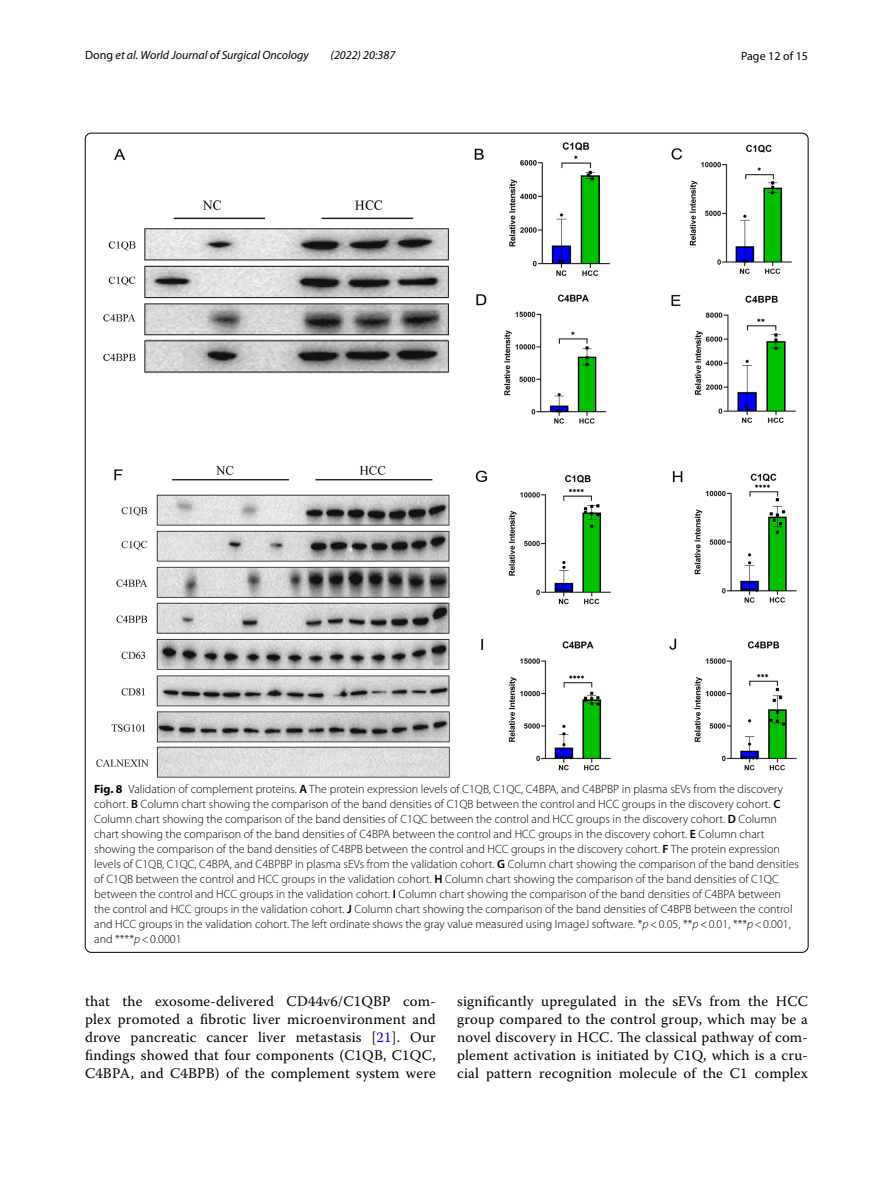
<style>
.page{position:relative;width:893px;height:1187px;background:#fff}
.page>*{position:absolute;margin:0;border:0;box-sizing:border-box;transform-origin:0 0}
.t1{font:14.7px/18px "Warnock Pro";letter-spacing:.015em;color:#000;text-align:justify}
.t2{font:300 12px/15px "Myriad Pro";color:#000}
.t3{font:italic 12px "Myriad Pro";color:#000}
.t4{font:12px "Myriad Pro";color:#000}
.s1{font-style:normal}
.s2{font-weight:700}
.s3{font-weight:600}
.s4{font-style:italic}
.s5{color:#00f}
</style>
<div class="page">
<img style="left:96px;top:142px;width:701px;height:635px">
<p class="t3" style="left:85px;top:48px;width:225px"><span class="s1">Dong</span> et al. World Journal of Surgical Oncology</p>
<p class="t3" style="left:331px;top:48px;width:66px">(2022) 20:387</p>
<p class="t4" style="left:741px;top:48px;width:68px">Page 12 of 15</p>
<p class="t2" style="left:94px;top:781px;width:706px"><span class="s2">Fig. 8</span> Validation of complement proteins. <span class="s3">A</span> The protein expression levels of C1QB, C1QC, C4BPA, and C4BPBP in plasma sEVs from the discovery cohort. <span class="s3">B</span> Column chart showing the comparison of the band densities of C1QB between the control and HCC groups in the discovery cohort. <span class="s3">C </span>Column chart showing the comparison of the band densities of C1QC between the control and HCC groups in the discovery cohort. <span class="s3">D</span> Column chart showing the comparison of the band densities of C4BPA between the control and HCC groups in the discovery cohort. <span class="s3">E</span> Column chart showing the comparison of the band densities of C4BPB between the control and HCC groups in the discovery cohort. <span class="s3">F</span> The protein expression levels of C1QB, C1QC, C4BPA, and C4BPBP in plasma sEVs from the validation cohort. <span class="s3">G</span> Column chart showing the comparison of the band densities of C1QB between the control and HCC groups in the validation cohort. <span class="s3">H</span> Column chart showing the comparison of the band densities of C1QC between the control and HCC groups in the validation cohort. <span class="s3">I</span> Column chart showing the comparison of the band densities of C4BPA between the control and HCC groups in the validation cohort. <span class="s3">J</span> Column chart showing the comparison of the band densities of C4BPB between the control and HCC groups in the validation cohort. The left ordinate shows the gray value measured using ImageJ software. *<span class="s4">p</span>&lt;0.05, **<span class="s4">p</span>&lt;0.01, ***<span class="s4">p</span>&lt;0.001, and ****<span class="s4">p</span>&lt;0.0001</p>
<p class="t1" style="left:85px;top:991px;width:352px">that the exosome-delivered CD44v6/C1QBP com&shy;plex promoted a fibrotic liver microenvironment and drove pancreatic cancer liver metastasis [<span class="s5">21</span>]. Our findings showed that four components (C1QB, C1QC, C4BPA, and C4BPB) of the complement system were</p>
<p class="t1" style="left:457px;top:991px;width:352px">significantly upregulated in the sEVs from the HCC group compared to the control group, which may be a novel discovery in HCC. The classical pathway of com&shy;plement activation is initiated by C1Q, which is a cru&shy;cial pattern recognition molecule of the C1 complex</p>
</div>
